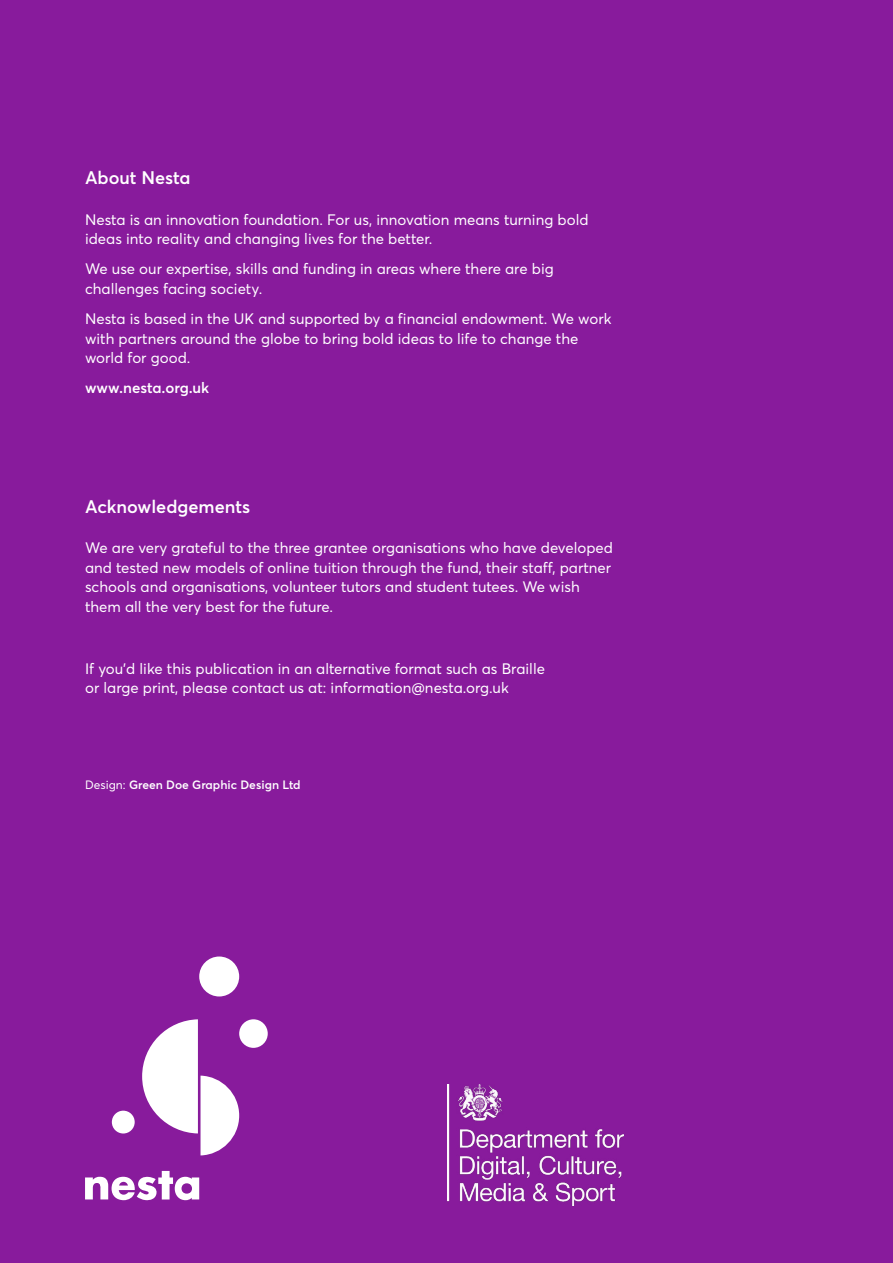
<style>
.page{position:relative;width:893px;height:1263px;background:#881b9c}
.page>*{position:absolute;margin:0;border:0;box-sizing:border-box;transform-origin:0 0}
.t1{font:600 18px "Averta";color:#fff}
.t2{font:15px/19.5px "Averta";color:#fff}
.t3{font:600 15px "Averta";color:#fff}
.t4{font:600 12px "Averta";color:#fff}
.s1{font-weight:400}
</style>
<div class="page">
<div style="left:112px;top:1111px;width:23px;height:22px;background:#fff;border-radius:50%"></div>
<div style="left:239px;top:1019px;width:29px;height:29px;background:#fff;border-radius:50%"></div>
<div style="left:199px;top:956px;width:40px;height:40px;background:#fff;border-radius:50%"></div>
<svg style="left:85px;top:1171px;width:114px;height:30px"></svg>
<svg style="left:142px;top:1019px;width:97px;height:136px"></svg>
<img style="left:448px;top:1084px;width:175px;height:121px">
<p class="t1" style="left:85px;top:166px;width:107px">About Nesta</p>
<p class="t2" style="left:85px;top:210px;width:505px">Nesta is an innovation foundation. For us, innovation means turning bold ideas into reality and changing lives for the better.</p>
<p class="t2" style="left:85px;top:259px;width:470px">We use our expertise, skills and funding in areas where there are big challenges facing society.</p>
<p class="t2" style="left:85px;top:309px;width:528px">Nesta is based in the UK and supported by a financial endowment. We work with partners around the globe to bring bold ideas to life to change the world for good.</p>
<p class="t3" style="left:85px;top:378px;width:126px">www.nesta.org.uk</p>
<p class="t1" style="left:85px;top:495px;width:167px">Acknowledgements</p>
<p class="t2" style="left:85px;top:538px;width:529px">We are very grateful to the three grantee organisations who have developed and tested new models of online tuition through the fund, their staff, partner schools and organisations, volunteer tutors and student tutees. We wish them all the very best for the future.</p>
<p class="t2" style="left:85px;top:659px;width:461px">If you’d like this publication in an alternative format such as Braille or large print, please contact us at: information@nesta.org.uk</p>
<p class="t4" style="left:85px;top:777px;width:217px"><span class="s1">Design:</span> Green Doe Graphic Design Ltd</p>
</div>
